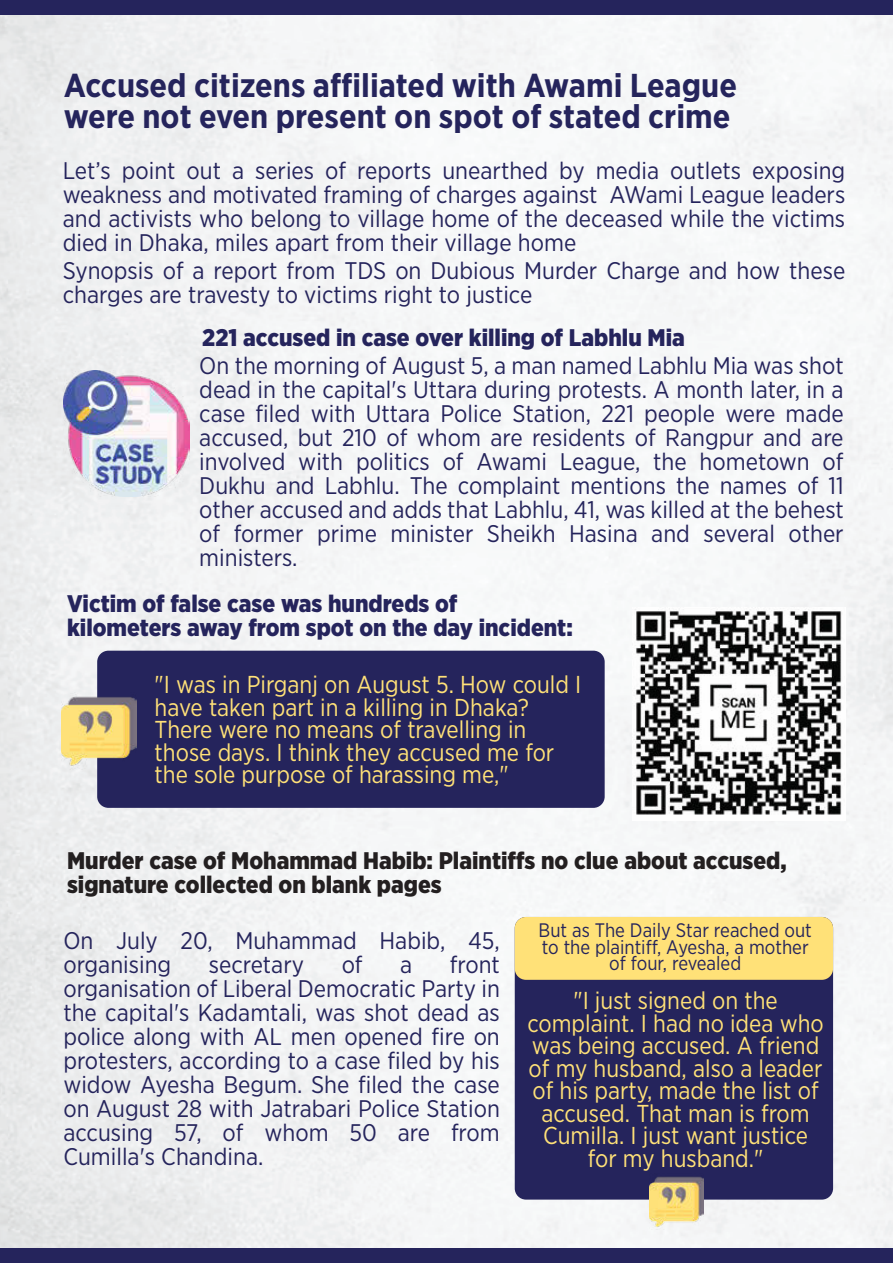
<style>
.page{position:relative;width:893px;height:1263px;background:#fff}
.page>*{position:absolute;margin:0;border:0;box-sizing:border-box;transform-origin:0 0}
.t1{font:700 33.15px/31.5px "Gotham Narrow";color:#25245c}
.t2{font:24.45px/22.5px "Gotham Narrow";color:#ffe178}
.t3{font:24px/24px "Gotham Narrow";color:#25245c;text-align:justify}
.t4{font:900 24px/24px "Gotham Narrow";color:#25245c}
.t5{font:900 24px/24px "Gotham Narrow";color:#231f20}
.t6{font:19.5px/16.5px "Gotham Narrow";color:#25245c;text-align:center}
</style>
<div class="page">
<img style="left:0;top:14px;width:893px;height:1235px">
<div style="left:0;top:0;width:893px;height:14px;background:#25245c"></div>
<div style="left:0;top:1249px;width:893px;height:14px;background:#25245c"></div>
<img style="left:633px;top:607px;width:212px;height:213px">
<img style="left:64px;top:371px;width:126px;height:126px">
<div style="left:97px;top:651px;width:508px;height:157px;background:#25245c;border-radius:11px"></div>
<img style="left:61px;top:692px;width:76px;height:77px">
<div style="left:515px;top:917px;width:318px;height:282px;background:#25245c;border-radius:11px"></div>
<div style="left:515px;top:917px;width:318px;height:63px;background:#ffe178;border-radius:11px"></div>
<img style="left:650px;top:1176px;width:54px;height:53px">
<h1 class="t1" style="left:64px;top:71px;width:675px">Accused citizens affiliated with Awami League were not even present on spot of stated crime</h1>
<p class="t3" style="left:63px;top:160px;width:784px">Let’s point out a series of reports unearthed by media outlets exposing weakness and motivated framing of charges against AWami League leaders and activists who belong to village home of the deceased while the victims died in Dhaka, miles apart from their village home</p>
<p class="t3" style="left:63px;top:260px;width:784px">Synopsis of a report from TDS on Dubious Murder Charge and how these charges are travesty to victims right to justice</p>
<p class="t4" style="left:202px;top:326px;width:484px">221 accused in case over killing of Labhlu Mia</p>
<p class="t3" style="left:199px;top:355px;width:646px">On the morning of August 5, a man named Labhlu Mia was shot dead in the capital's Uttara during protests. A month later, in a case filed with Uttara Police Station, 221 people were made accused, but 210 of whom are residents of Rangpur and are involved with politics of Awami League, the hometown of Dukhu and Labhlu. The complaint mentions the names of 11 other accused and adds that Labhlu, 41, was killed at the behest of former prime minister Sheikh Hasina and several other ministers.</p>
<p class="t4" style="left:67px;top:592px;width:507px">Victim of false case was hundreds of kilometers away from spot on the day incident:</p>
<p class="t2" style="left:155px;top:675px;width:428px">"I was in Pirganj on August 5. How could I have taken part in a killing in Dhaka?<br>There were no means of travelling in those days. I think they accused me for the sole purpose of harassing me,"</p>
<p class="t5" style="left:67px;top:850px;width:721px">Murder case of Mohammad Habib: Plaintiffs no clue about accused, signature collected on blank pages</p>
<p class="t6" style="left:539px;top:923px;width:275px">But as The Daily Star reached out to the plaintiff, Ayesha, a mother of four, revealed</p>
<p class="t2" style="left:527px;top:990px;width:298px;text-align:center">"I just signed on the complaint. I had no idea who was being accused. A friend of my husband, also a leader of his party, made the list of accused. That man is from<br>Cumilla. I just want justice for my husband."</p>
<p class="t3" style="left:63px;top:929px;width:438px">On July 20, Muhammad Habib, 45, organising</p>
<p class="t3" style="left:63px;top:953px;width:438px;text-indent:386px">front organisation of Liberal Democratic Party in the capital's Kadamtali, was shot dead as police along with AL men opened fire on protesters, according to a case filed by his widow Ayesha Begum. She filed the case on August 28 with Jatrabari Police Station accusing 57, of whom 50 are from Cumilla's Chandina.</p>
<p class="t3" style="left:209px;top:953px;width:97px">secretary</p>
<p class="t3" style="left:342px;top:953px;width:22px">of</p>
<p class="t3" style="left:400px;top:953px;width:14px">a</p>
</div>
